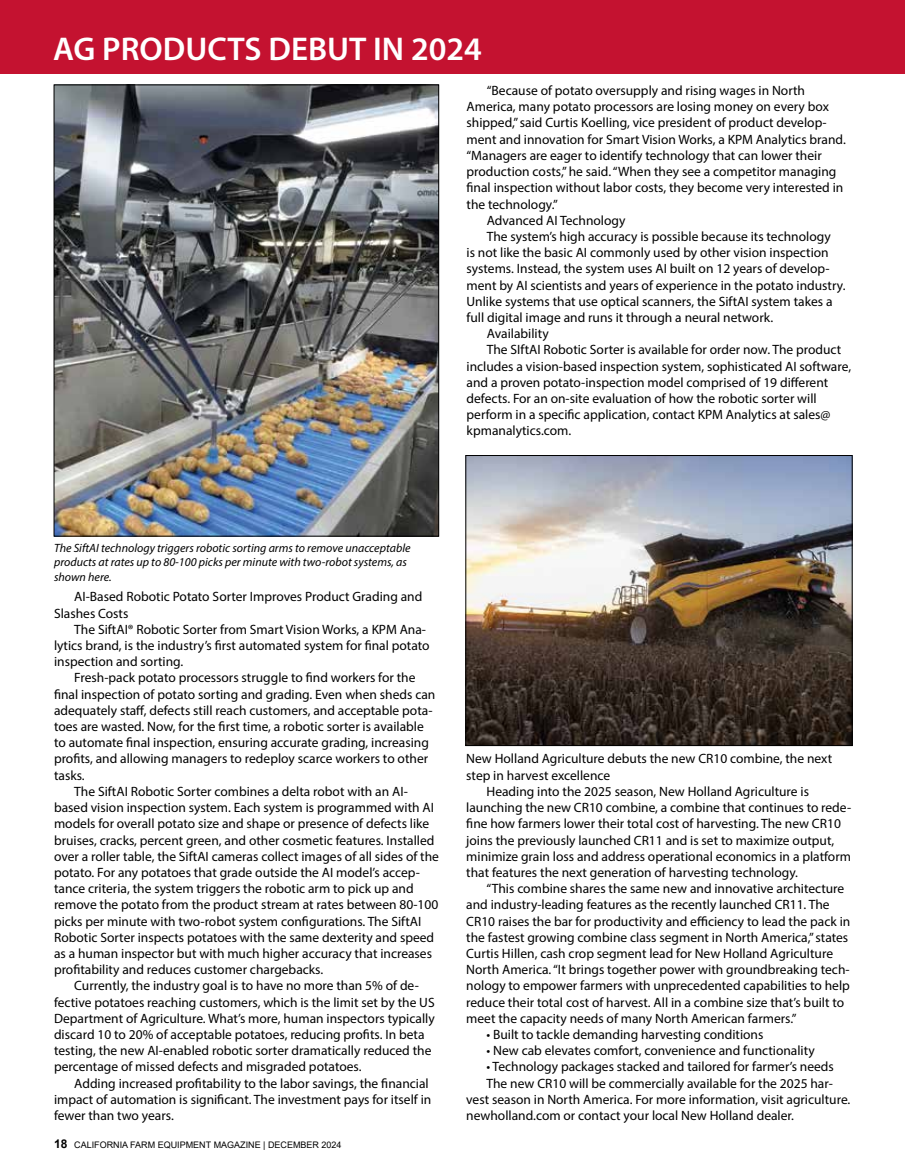
<style>
.page{position:relative;width:905px;height:1175px;background:#fff}
.page>*{position:absolute;margin:0;border:0;box-sizing:border-box;transform-origin:0 0}
.t1{font:600 33px "Myriad Pro";color:#fff}
.t2{font:13.5px/16.2px "Myriad Pro";color:#000}
.t3{font:italic 12px/14.4px "Myriad Pro";color:#000}
.t4{font:9px "Arial";color:#000}
.s1{font-weight:700;font-size:12px}
</style>
<div class="page">
<img style="left:56px;top:87px;width:381px;height:447px">
<div style="left:0;top:0;width:904px;height:73px;background:#c41230"></div>
<img style="left:467px;top:457px;width:383px;height:287px">
<div style="left:465px;top:455px;width:387px;height:291px;border:1px solid #000"></div>
<h1 class="t1" style="left:53px;top:28px;width:430px">AG PRODUCTS DEBUT IN 2024</h1>
<p class="t2" style="left:487px;top:82px;width:320px">“Because of potato oversupply and rising wages in North</p>
<p class="t2" style="left:466px;top:98px;width:364px">America, many potato processors are losing money on every box</p>
<p class="t2" style="left:466px;top:115px;width:361px">shipped,” said Curtis Koelling, vice president of product develop-</p>
<p class="t2" style="left:466px;top:131px;width:381px">ment and innovation for Smart Vision Works, a KPM Analytics brand.</p>
<p class="t2" style="left:466px;top:147px;width:357px">“Managers are eager to identify technology that can lower their</p>
<p class="t2" style="left:466px;top:163px;width:371px">production costs,” he said. “When they see a competitor managing</p>
<p class="t2" style="left:466px;top:179px;width:378px">final inspection without labor costs, they become very interested in</p>
<p class="t2" style="left:466px;top:196px;width:93px">the technology.”</p>
<p class="t2" style="left:487px;top:212px;width:140px">Advanced AI Technology</p>
<p class="t2" style="left:487px;top:228px;width:345px">The system’s high accuracy is possible because its technology</p>
<p class="t2" style="left:466px;top:244px;width:364px">is not like the basic AI commonly used by other vision inspection</p>
<p class="t2" style="left:466px;top:260px;width:364px">systems. Instead, the system uses AI built on 12 years of develop-</p>
<p class="t2" style="left:466px;top:277px;width:380px">ment by AI scientists and years of experience in the potato industry.</p>
<p class="t2" style="left:466px;top:293px;width:367px">Unlike systems that use optical scanners, the SiftAI system takes a</p>
<p class="t2" style="left:466px;top:309px;width:308px">full digital image and runs it through a neural network.</p>
<p class="t2" style="left:487px;top:325px;width:63px">Availability</p>
<p class="t2" style="left:487px;top:341px;width:356px">The SIftAI Robotic Sorter is available for order now. The product</p>
<p class="t2" style="left:466px;top:358px;width:386px">includes a vision-based inspection system, sophisticated AI software,</p>
<p class="t2" style="left:466px;top:374px;width:363px">and a proven potato-inspection model comprised of 19 different</p>
<p class="t2" style="left:466px;top:390px;width:352px">defects. For an on-site evaluation of how the robotic sorter will</p>
<p class="t2" style="left:466px;top:406px;width:365px">perform in a specific application, contact KPM Analytics at sales@</p>
<p class="t2" style="left:466px;top:422px;width:106px">kpmanalytics.com.</p>
<p class="t3" style="left:54px;top:540px;width:358px">The SiftAI technology triggers robotic sorting arms to remove unacceptable products at rates up to 80-100 picks per minute with two-robot systems, as shown here.</p>
<p class="t2" style="left:54px;top:588px;width:370px;text-indent:20px">AI-Based Robotic Potato Sorter Improves Product Grading and<br>Slashes Costs</p>
<p class="t2" style="left:54px;top:621px;width:377px;text-indent:20px">The SiftAI® Robotic Sorter from Smart Vision Works, a KPM Ana&shy;lytics brand, is the industry’s first automated system for final potato inspection and sorting.</p>
<p class="t2" style="left:74px;top:669px;width:343px">Fresh-pack potato processors struggle to find workers for the</p>
<p class="t2" style="left:54px;top:686px;width:383px">final inspection of potato sorting and grading. Even when sheds can</p>
<p class="t2" style="left:54px;top:702px;width:380px">adequately staff, defects still reach customers, and acceptable pota-</p>
<p class="t2" style="left:54px;top:718px;width:371px">toes are wasted. Now, for the first time, a robotic sorter is available</p>
<p class="t2" style="left:54px;top:734px;width:376px">to automate final inspection, ensuring accurate grading, increasing</p>
<p class="t2" style="left:54px;top:750px;width:375px">profits, and allowing managers to redeploy scarce workers to other</p>
<p class="t2" style="left:54px;top:767px;width:32px">tasks.</p>
<p class="t2" style="left:74px;top:783px;width:335px">The SiftAI Robotic Sorter combines a delta robot with an AI-</p>
<p class="t2" style="left:54px;top:799px;width:381px">based vision inspection system. Each system is programmed with AI</p>
<p class="t2" style="left:54px;top:815px;width:377px">models for overall potato size and shape or presence of defects like</p>
<p class="t2" style="left:54px;top:831px;width:382px">bruises, cracks, percent green, and other cosmetic features. Installed</p>
<p class="t2" style="left:54px;top:848px;width:386px">over a roller table, the SiftAI cameras collect images of all sides of the</p>
<p class="t2" style="left:54px;top:864px;width:367px">potato. For any potatoes that grade outside the AI model’s accep-</p>
<p class="t2" style="left:54px;top:880px;width:361px">tance criteria, the system triggers the robotic arm to pick up and</p>
<p class="t2" style="left:54px;top:896px;width:386px">remove the potato from the product stream at rates between 80-100</p>
<p class="t2" style="left:54px;top:912px;width:369px">picks per minute with two-robot system configurations. The SiftAI</p>
<p class="t2" style="left:54px;top:929px;width:382px">Robotic Sorter inspects potatoes with the same dexterity and speed</p>
<p class="t2" style="left:54px;top:945px;width:379px">as a human inspector but with much higher accuracy that increases</p>
<p class="t2" style="left:54px;top:961px;width:271px">profitability and reduces customer chargebacks.</p>
<p class="t2" style="left:74px;top:977px;width:346px">Currently, the industry goal is to have no more than 5% of de-</p>
<p class="t2" style="left:54px;top:993px;width:382px">fective potatoes reaching customers, which is the limit set by the US</p>
<p class="t2" style="left:54px;top:1010px;width:382px">Department of Agriculture. What’s more, human inspectors typically</p>
<p class="t2" style="left:54px;top:1026px;width:372px">discard 10 to 20% of acceptable potatoes, reducing profits. In beta</p>
<p class="t2" style="left:54px;top:1042px;width:379px">testing, the new AI-enabled robotic sorter dramatically reduced the</p>
<p class="t2" style="left:54px;top:1058px;width:309px">percentage of missed defects and misgraded potatoes.</p>
<p class="t2" style="left:74px;top:1074px;width:356px">Adding increased profitability to the labor savings, the financial</p>
<p class="t2" style="left:54px;top:1091px;width:379px">impact of automation is significant. The investment pays for itself in</p>
<p class="t2" style="left:54px;top:1107px;width:121px">fewer than two years.</p>
<p class="t4" style="left:54px;top:1138px;width:289px"><span class="s1">18</span> CALIFORNIA FARM EQUIPMENT MAGAZINE | DECEMBER 2024</p>
<p class="t2" style="left:466px;top:750px;width:367px">New Holland Agriculture debuts the new CR10 combine, the next</p>
<p class="t2" style="left:466px;top:767px;width:145px">step in harvest excellence</p>
<p class="t2" style="left:486px;top:783px;width:324px">Heading into the 2025 season, New Holland Agriculture is</p>
<p class="t2" style="left:466px;top:799px;width:386px">launching the new CR10 combine, a combine that continues to rede-</p>
<p class="t2" style="left:466px;top:815px;width:376px">fine how farmers lower their total cost of harvesting. The new CR10</p>
<p class="t2" style="left:466px;top:831px;width:369px">joins the previously launched CR11 and is set to maximize output,</p>
<p class="t2" style="left:466px;top:848px;width:386px">minimize grain loss and address operational economics in a platform</p>
<p class="t2" style="left:466px;top:864px;width:333px">that features the next generation of harvesting technology.</p>
<p class="t2" style="left:486px;top:880px;width:359px">“This combine shares the same new and innovative architecture</p>
<p class="t2" style="left:466px;top:896px;width:365px">and industry-leading features as the recently launched CR11. The</p>
<p class="t2" style="left:466px;top:912px;width:385px">CR10 raises the bar for productivity and efficiency to lead the pack in</p>
<p class="t2" style="left:466px;top:929px;width:383px">the fastest growing combine class segment in North America,” states</p>
<p class="t2" style="left:466px;top:945px;width:368px">Curtis Hillen, cash crop segment lead for New Holland Agriculture</p>
<p class="t2" style="left:466px;top:961px;width:385px">North America. “It brings together power with groundbreaking tech-</p>
<p class="t2" style="left:466px;top:977px;width:385px">nology to empower farmers with unprecedented capabilities to help</p>
<p class="t2" style="left:466px;top:993px;width:379px">reduce their total cost of harvest. All in a combine size that’s built to</p>
<p class="t2" style="left:466px;top:1010px;width:332px">meet the capacity needs of many North American farmers.”</p>
<p class="t2" style="left:486px;top:1026px;width:278px">• Built to tackle demanding harvesting conditions</p>
<p class="t2" style="left:486px;top:1042px;width:330px">• New cab elevates comfort, convenience and functionality</p>
<p class="t2" style="left:486px;top:1058px;width:349px">• Technology packages stacked and tailored for farmer’s needs</p>
<p class="t2" style="left:486px;top:1074px;width:348px">The new CR10 will be commercially available for the 2025 har-</p>
<p class="t2" style="left:466px;top:1091px;width:385px">vest season in North America. For more information, visit agriculture.</p>
<p class="t2" style="left:466px;top:1107px;width:329px">newholland.com or contact your local New Holland dealer.</p>
</div>
